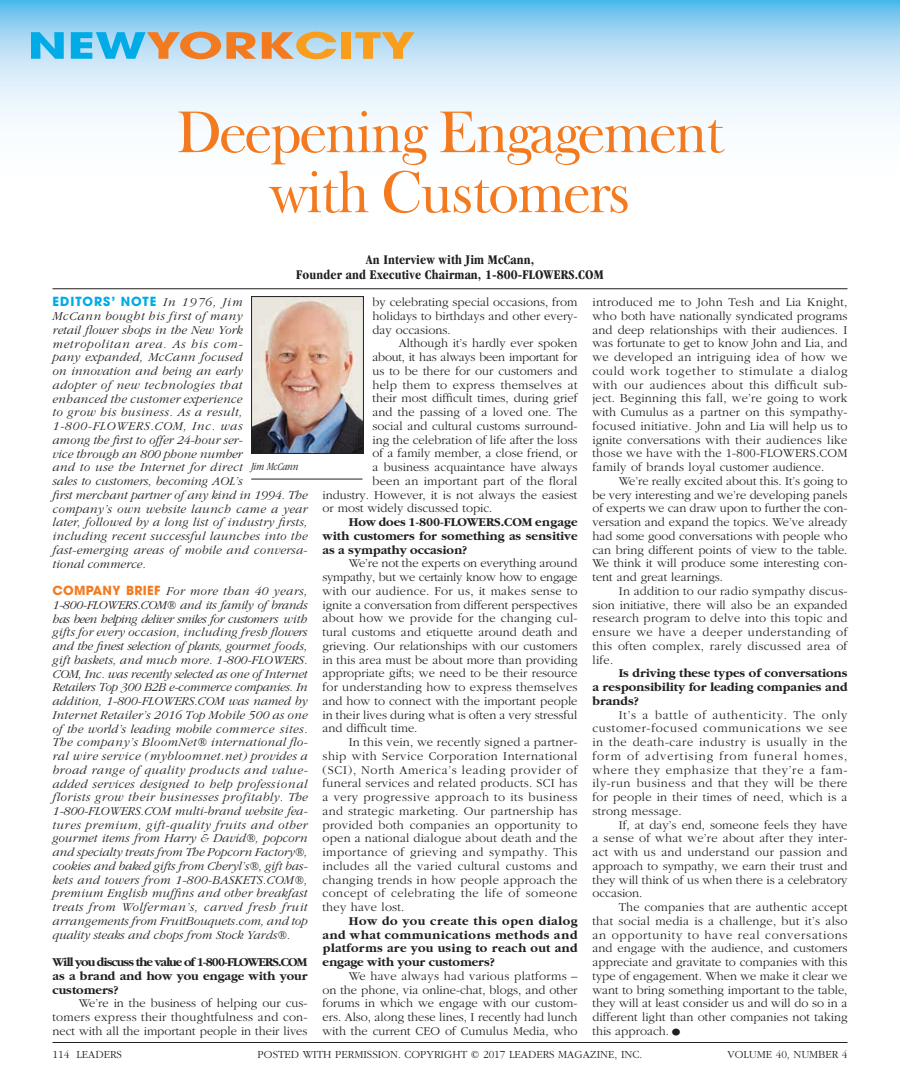
<style>
.page{position:relative;width:900px;height:1080px;background:#fff}
.page>*{position:absolute;margin:0;border:0;box-sizing:border-box;transform-origin:0 0}
.t1{font:60px/60px "Frys Baskerville BT";letter-spacing:-.04em;color:#f47a20;text-align:center}
.t2{font:700 35.88px "Avant Garde";color:#f47a20;scale:1.46 1}
.t3{font:700 condensed 13.75px/15px "Garamond";letter-spacing:.01em;color:#231f20;text-align:center}
.t4{font:300 12.5px/13.8px "Garamond";color:#231f20;text-align:justify}
.t5{font:italic 300 12.5px/13.8px "Garamond";letter-spacing:.02em;color:#231f20}
.t6{font:700 12.5px/13.8px "Garamond";color:#231f20;text-align:justify}
.t7{font:300 12.5px "Garamond";letter-spacing:.02em;color:#231f20}
.t8{font:300 12.5px "Garamond";letter-spacing:-.02em;color:#231f20}
.t9{font:700 12.5px "Avant Garde";letter-spacing:.08em;color:#00abe6}
.t10{font:300 11.25px "Garamond";color:#231f20}
.t11{font:italic 300 condensed 11.25px "Garamond";color:#231f20}
.s1{color:#00abe6}
.s2{color:#f99d1c}
.s3{font-family:"Garamond";font-weight:300;font-style:italic;color:#231f20}
.s4{font-family:"Avant Garde";font-weight:700;font-style:normal;color:#f47a20}
.s5{font-size:22.5px}
</style>
<div class="page">
<svg style="left:0;top:0;width:900px;height:123px;background:#bee1f6"></svg>
<img style="left:253px;top:298px;width:109px;height:154px">
<div style="left:251px;top:296px;width:113px;height:158px;border:1px solid #231f20"></div>
<hr style="left:251px;top:479px;width:111px;height:1px;background:#231f20">
<hr style="left:52px;top:288px;width:796px;height:1px;background:#231f20">
<hr style="left:52px;top:1042px;width:796px;height:1px;background:#231f20">
<h2 class="t2" style="left:28px;top:22px;width:267px"><span class="s1">NEW</span>YORK<span class="s2">CITY</span></h2>
<h1 class="t1" style="left:176px;top:100px;width:550px">Deepening Engagement with Customers</h1>
<p class="t3" style="left:296px;top:252px;width:309px">An Interview with Jim McCann,<br>Founder and Executive Chairman, 1-800-FLOWERS.COM</p>
<p class="t9" style="left:52px;top:294px;width:192px">EDITORS’ NOTE <span class="s3">In 1976, Jim</span></p>
<p class="t5" style="left:52px;top:309px;width:257px">McCann bought his first of many<br>retail flower shops in the New York metropolitan area. As his com-<br>pany expanded, McCann focused<br>on innovation and being an early<br>adopter of new technologies that<br>enhanced the customer experience<br>to grow his business. As a result, 1-800-FLOWERS.COM, Inc. was<br>among the first to offer 24-hour ser-<br>vice through an 800 phone number<br>and to use the Internet for direct<br>sales to customers, becoming AOL’s<br>first merchant partner of any kind in 1994. The company’s own website launch came a year later, followed by a long list of industry firsts, including recent successful launches into the fast-emerging areas of mobile and conversa&shy;tional commerce.</p>
<p class="t5" style="left:52px;top:584px;width:257px;text-align:justify"><span class="s4">COMPANY BRIEF</span> For more than 40 years, 1-800-FLOWERS.COM® and its family of brands has been helping deliver smiles for customers with gifts for every occasion, including fresh flowers and the finest selection of plants, gourmet foods, gift baskets, and much more. 1-800-FLOWERS.<br>COM, Inc. was recently selected as one of Internet Retailers Top 300 B2B e-commerce companies. In addition, 1-800-FLOWERS.COM was named by Internet Retailer’s 2016 Top Mobile 500 as one of the world’s leading mobile commerce sites.<br>The company’s BloomNet® international flo&shy;ral wire service (mybloomnet.net) provides a broad range of quality products and value&shy;added services designed to help professional florists grow their businesses profitably. The 1-800-FLOWERS.COM multi-brand website fea&shy;tures premium, gift-quality fruits and other gourmet items from Harry &amp; David®, popcorn and specialty treats from The Popcorn Factory®, cookies and baked gifts from Cheryl’s®, gift bas&shy;kets and towers from 1-800-BASKETS.COM®, premium English muffins and other breakfast treats from Wolferman’s, carved fresh fruit arrangements from FruitBouquets.com, and top quality steaks and chops from Stock Yards®.</p>
<p class="t6" style="left:52px;top:956px;width:257px">Will you discuss the value of 1-800-FLOWERS.COM as a brand and how you engage with your customers?</p>
<p class="t4" style="left:52px;top:997px;width:257px;text-indent:26px">We’re in the business of helping our cus&shy;tomers express their thoughtfulness and con&shy;nect with all the important people in their lives</p>
<p class="t11" style="left:251px;top:460px;width:49px">Jim McCann</p>
<p class="t4" style="left:372px;top:296px;width:206px">by celebrating special occasions, from holidays to birthdays and other every&shy;day occasions.</p>
<p class="t4" style="left:399px;top:337px;width:180px">Although it’s hardly ever spoken</p>
<p class="t8" style="left:372px;top:351px;width:207px">about, it has always been important for</p>
<p class="t4" style="left:372px;top:364px;width:207px">us to be there for our customers and</p>
<p class="t7" style="left:372px;top:378px;width:207px">help them to express themselves at</p>
<p class="t4" style="left:372px;top:392px;width:206px">their most difficult times, during grief</p>
<p class="t4" style="left:372px;top:406px;width:206px">and the passing of a loved one. The</p>
<p class="t4" style="left:372px;top:419px;width:206px">social and cultural customs surround-</p>
<p class="t4" style="left:372px;top:433px;width:206px">ing the celebration of life after the loss</p>
<p class="t4" style="left:372px;top:447px;width:207px">of a family member, a close friend, or</p>
<p class="t4" style="left:372px;top:461px;width:206px">a business acquaintance have always</p>
<p class="t7" style="left:372px;top:474px;width:207px">been an important part of the floral</p>
<p class="t4" style="left:322px;top:488px;width:256px">industry. However, it is not always the easiest</p>
<p class="t4" style="left:322px;top:502px;width:171px">or most widely discussed topic.</p>
<p class="t6" style="left:322px;top:516px;width:257px;text-indent:26px">How does 1-800-FLOWERS.COM engage with customers for something as sensitive as a sympathy occasion?</p>
<p class="t4" style="left:322px;top:557px;width:257px;text-indent:26px">We’re not the experts on everything around sympathy, but we certainly know how to engage with our audience. For us, it makes sense to ignite a conversation from different perspectives about how we provide for the changing cul&shy;tural customs and etiquette around death and grieving. Our relationships with our customers in this area must be about more than providing appropriate gifts; we need to be their resource for understanding how to express themselves and how to connect with the important people in their lives during what is often a very stressful and difficult time.</p>
<p class="t4" style="left:322px;top:736px;width:257px;text-indent:26px">In this vein, we recently signed a partner&shy;ship with Service Corporation International (SCI), North America’s leading provider of funeral services and related products. SCI has a very progressive approach to its business and strategic marketing. Our partnership has provided both companies an opportunity to open a national dialogue about death and the importance of grieving and sympathy. This includes all the varied cultural customs and changing trends in how people approach the concept of celebrating the life of someone they have lost.</p>
<p class="t6" style="left:322px;top:914px;width:257px;text-indent:26px">How do you create this open dialog and what communications methods and platforms are you using to reach out and engage with your customers?</p>
<p class="t4" style="left:322px;top:969px;width:257px;text-indent:26px">We have always had various platforms – on the phone, via online-chat, blogs, and other forums in which we engage with our custom&shy;ers. Also, along these lines, I recently had lunch with the current CEO of Cumulus Media, who</p>
<p class="t4" style="left:592px;top:296px;width:257px">introduced me to John Tesh and Lia Knight, who both have nationally syndicated programs and deep relationships with their audiences. I was fortunate to get to know John and Lia, and we developed an intriguing idea of how we could work together to stimulate a dialog with our audiences about this difficult sub&shy;ject. Beginning this fall, we’re going to work with Cumulus as a partner on this sympathy&shy;focused initiative. John and Lia will help us to ignite conversations with their audiences like those we have with the 1-800-FLOWERS.COM family of brands loyal customer audience.</p>
<p class="t4" style="left:592px;top:474px;width:257px;text-indent:26px">We’re really excited about this. It’s going to be very interesting and we’re developing panels of experts we can draw upon to further the con&shy;versation and expand the topics. We’ve already had some good conversations with people who can bring different points of view to the table.<br>We think it will produce some interesting con&shy;tent and great learnings.</p>
<p class="t4" style="left:592px;top:584px;width:257px;text-indent:26px">In addition to our radio sympathy discus&shy;sion initiative, there will also be an expanded research program to delve into this topic and ensure we have a deeper understanding of this often complex, rarely discussed area of life.</p>
<p class="t6" style="left:592px;top:667px;width:257px;text-indent:26px">Is driving these types of conversations a responsibility for leading companies and brands?</p>
<p class="t4" style="left:592px;top:708px;width:257px;text-indent:26px">It’s a battle of authenticity. The only customer- focused communications we see in the death-care industry is usually in the form of advertising from funeral homes, where they emphasize that they’re a fam&shy;ily-run business and that they will be there for people in their times of need, which is a strong message.</p>
<p class="t4" style="left:592px;top:818px;width:257px;text-indent:26px">If, at day’s end, someone feels they have a sense of what we’re about after they inter&shy;act with us and understand our passion and approach to sympathy, we earn their trust and they will think of us when there is a celebratory occasion.</p>
<p class="t4" style="left:592px;top:901px;width:257px;text-indent:26px">The companies that are authentic accept that social media is a challenge, but it’s also an opportunity to have real conversations and engage with the audience, and customers appreciate and gravitate to companies with this type of engagement. When we make it clear we want to bring something important to the table, they will at least consider us and will do so in a different light than other companies not taking this approach.<span class="s5">•</span></p>
<p class="t10" style="left:52px;top:1048px;width:71px">114 LEADERS</p>
<p class="t10" style="left:258px;top:1048px;width:386px">POSTED WITH PERMISSION. COPYRIGHT © 2017 LEADERS MAGAZINE, INC.</p>
<p class="t10" style="left:728px;top:1048px;width:121px">VOLUME 40, NUMBER 4</p>
</div>
